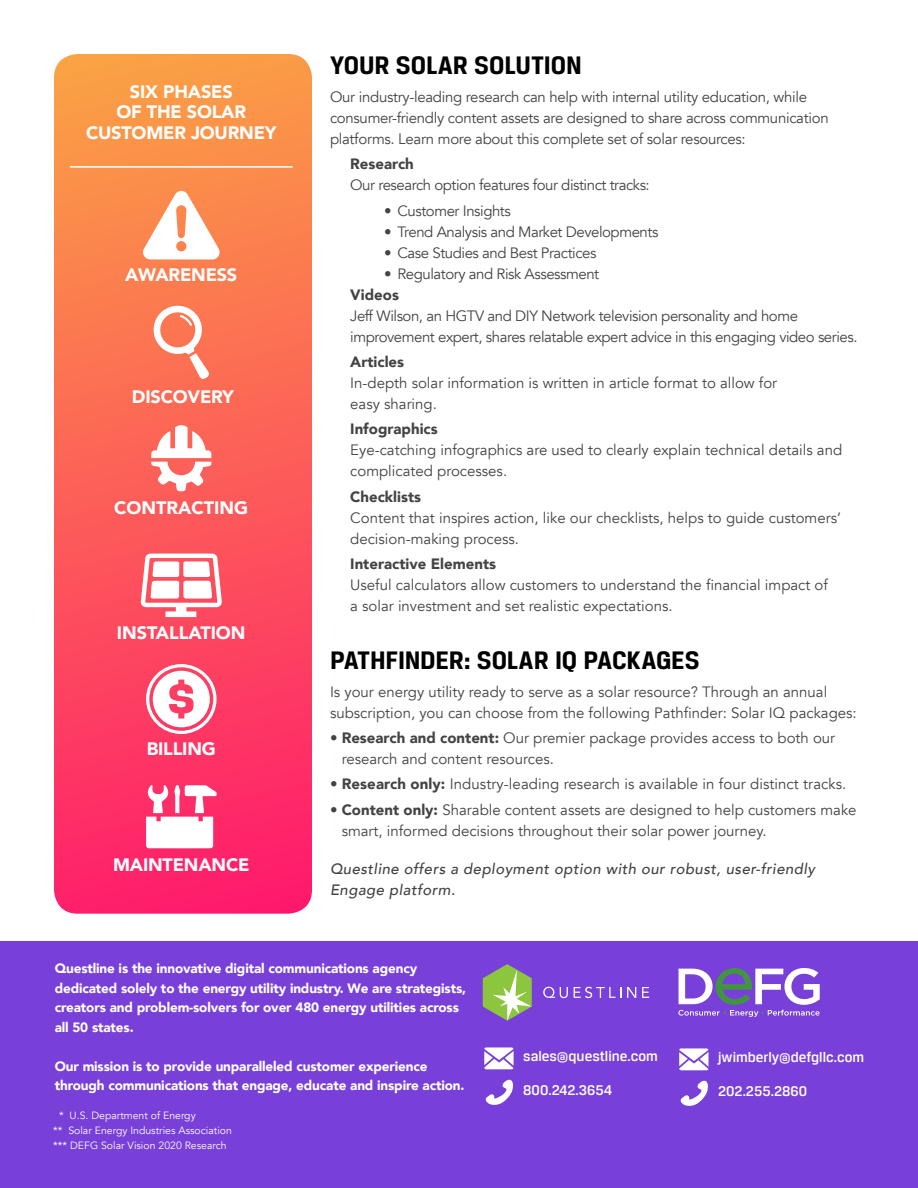
<style>
.page{position:relative;width:918px;height:1188px;background:#fff}
.page>*{position:absolute;margin:0;border:0;box-sizing:border-box;transform-origin:0 0}
.t1{font:700 27px "Breuer Text";letter-spacing:-.005em;color:#000}
.t2{font:900 18px/20.2px "Avenir";letter-spacing:-.01em;color:#fff;text-align:center}
.t3{font:15px/21px "Avenir";color:#424346}
.t4{font:15px/21px "Avenir";letter-spacing:-.03em;color:#424346}
.t5{font:15px/21px "Avenir";letter-spacing:-.02em;color:#424346}
.t6{font:italic 500 15px/21px "Avenir";letter-spacing:.03em;color:#424346}
.CALL_OUT_LARGE{font:500 15px "Breuer Text";color:#fff}
.t7{font:900 13.5px/19.5px "Avenir";letter-spacing:-.01em;color:#fff}
.t8{font:10.5px "Avenir";color:#fff}
.s1{font-weight:900}
</style>
<div class="page">
<div style="left:0;top:941px;width:918px;height:247px;background:#7840d9"></div>
<svg style="left:486px;top:1079px;width:27px;height:26px"></svg>
<svg style="left:484px;top:1047px;width:30px;height:22px"></svg>
<svg style="left:483px;top:964px;width:49px;height:57px"></svg>
<svg style="left:543px;top:987px;width:25px;height:11px"></svg>
<svg style="left:574px;top:987px;width:47px;height:11px"></svg>
<svg style="left:627px;top:987px;width:9px;height:11px"></svg>
<svg style="left:642px;top:987px;width:7px;height:11px"></svg>
<svg style="left:678px;top:968px;width:142px;height:49px"></svg>
<svg style="left:681px;top:1080px;width:27px;height:26px"></svg>
<svg style="left:679px;top:1048px;width:30px;height:22px"></svg>
<svg style="left:54px;top:54px;width:258px;height:860px;background:#fc5e58"></svg>
<hr style="left:70px;top:166px;width:223px;height:2px;background:#fff">
<svg style="left:152px;top:301px;width:58px;height:78px"></svg>
<svg style="left:141px;top:554px;width:81px;height:63px"></svg>
<svg style="left:151px;top:425px;width:60px;height:66px"></svg>
<svg style="left:146px;top:664px;width:71px;height:70px"></svg>
<svg style="left:146px;top:785px;width:71px;height:63px"></svg>
<svg style="left:143px;top:191px;width:77px;height:68px"></svg>
<p class="t2" style="left:86px;top:81px;width:192px">SIX PHASES<br>OF THE SOLAR<br>CUSTOMER JOURNEY</p>
<p class="t2" style="left:125px;top:264px;width:114px">AWARENESS</p>
<p class="t2" style="left:132px;top:386px;width:103px">DISCOVERY</p>
<p class="t2" style="left:114px;top:497px;width:135px">CONTRACTING</p>
<p class="t2" style="left:117px;top:622px;width:130px">INSTALLATION</p>
<p class="t2" style="left:147px;top:738px;width:71px">BILLING</p>
<p class="t2" style="left:113px;top:854px;width:138px">MAINTENANCE</p>
<p class="t1" style="left:330px;top:50px;width:253px">YOUR SOLAR SOLUTION</p>
<p class="t5" style="left:330px;top:87px;width:500px">Our industry-leading research can help with internal utility education, while consumer-friendly content assets are designed to share across communication platforms. Learn more about this complete set of solar resources:</p>
<p class="t4" style="left:350px;top:154px;width:301px"><span class="s1">Research<br></span>Our research option features four distinct tracks:</p>
<p class="t4" style="left:384px;top:200px;width:128px">• Customer Insights</p>
<p class="t4" style="left:384px;top:221px;width:276px">• Trend Analysis and Market Developments</p>
<p class="t4" style="left:384px;top:242px;width:214px">• Case Studies and Best Practices</p>
<p class="t4" style="left:384px;top:263px;width:217px">• Regulatory and Risk Assessment</p>
<p class="t4" style="left:350px;top:284px;width:509px"><span class="s1">Videos<br></span>Jeff Wilson, an HGTV and DIY Network television personality and home improvement expert, shares relatable expert advice in this engaging video series.</p>
<p class="t3" style="left:350px;top:352px;width:429px"><span class="s1">Articles<br></span>In-depth solar information is written in article format to allow for easy sharing.</p>
<p class="t3" style="left:350px;top:419px;width:493px"><span class="s1">Infographics<br></span>Eye-catching infographics are used to clearly explain technical details and complicated processes.</p>
<p class="t3" style="left:350px;top:486px;width:492px"><span class="s1">Checklists<br></span>Content that inspires action, like our checklists, helps to guide customers’ decision-making process.</p>
<p class="t3" style="left:350px;top:554px;width:479px"><span class="s1">Interactive Elements<br></span>Useful calculators allow customers to understand the financial impact of a solar investment and set realistic expectations.</p>
<p class="t1" style="left:330px;top:645px;width:371px">PATHFINDER: SOLAR IQ PACKAGES</p>
<p class="t3" style="left:330px;top:681px;width:528px">Is your energy utility ready to serve as a solar resource? Through an annual subscription, you can choose from the following Pathfinder: Solar IQ packages:</p>
<p class="t3" style="left:342px;top:728px;width:495px;text-indent:-12px">• <span class="s1">Research and content:</span> Our premier package provides access to both our research and content resources.</p>
<p class="t3" style="left:330px;top:774px;width:518px">• <span class="s1">Research only:</span> Industry-leading research is available in four distinct tracks.</p>
<p class="t3" style="left:342px;top:799px;width:516px;text-indent:-12px">• <span class="s1">Content only:</span> Sharable content assets are designed to help customers make smart, informed decisions throughout their solar power journey.</p>
<p class="t6" style="left:330px;top:859px;width:487px">Questline offers a deployment option with our robust, user-friendly<br>Engage platform.</p>
<p class="t7" style="left:55px;top:959px;width:413px">Questline is the innovative digital communications agency dedicated solely to the energy utility industry. We are strategists, creators and problem-solvers for over 480 energy utilities across all 50 states.</p>
<p class="t7" style="left:55px;top:1056px;width:411px">Our mission is to provide unparalleled customer experience through communications that engage, educate and inspire action.</p>
<p class="t8" style="left:59px;top:1109px;width:138px">* U.S. Department of Energy</p>
<p class="t8" style="left:53px;top:1124px;width:180px">** Solar Energy Industries Association</p>
<p class="t8" style="left:53px;top:1139px;width:175px">*** DEFG Solar Vision 2020 Research</p>
<p class="CALL_OUT_LARGE" style="left:523px;top:1048px;width:136px">sales@questline.com</p>
<p class="CALL_OUT_LARGE" style="left:523px;top:1082px;width:91px">800.242.3654</p>
<p class="CALL_OUT_LARGE" style="left:718px;top:1049px;width:148px">jwimberly@defgllc.com</p>
<p class="CALL_OUT_LARGE" style="left:718px;top:1083px;width:90px">202.255.2860</p>
</div>
